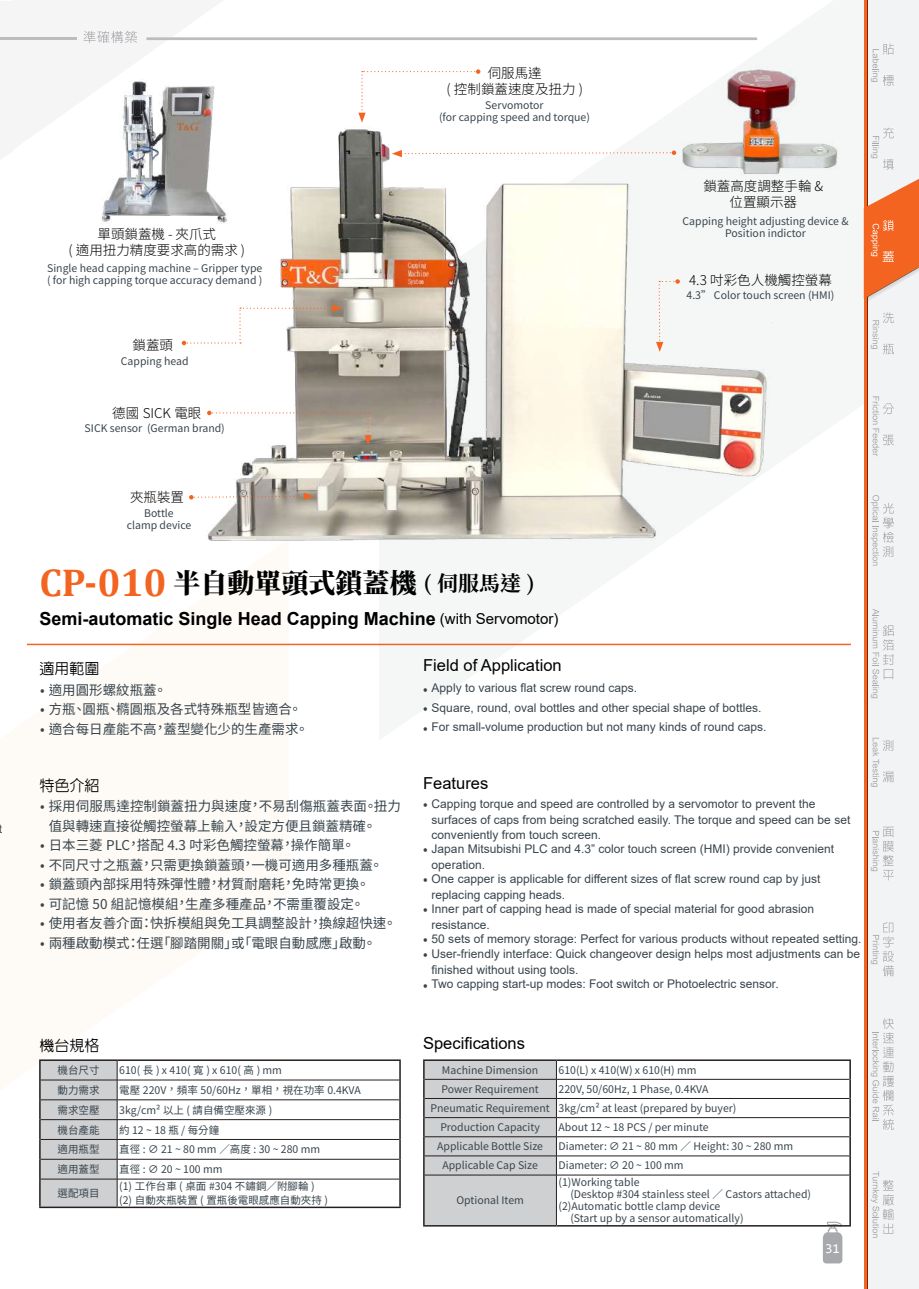
<style>
.page{position:relative;width:919px;height:1289px;background:#fff}
.page>*{position:absolute;margin:0;border:0;box-sizing:border-box;transform-origin:0 0}
.t1{font:800 27px "Source Han Serif TC";color:#000}
.t2{font:700 18px "Arial";color:#000}
.t3{font:16.5px "Arial";color:#000}
.t4{font:500 15px "New Gothic";color:#000}
.t5{font:13.5px/19.5px "Noto Sans Hant";color:#38454d}
.t6{font:300 13.5px/16.2px "Noto Sans Hant";color:#000;text-align:center}
.t7{font:13.5px "Consolas";color:#fff}
.t8{font:12px/15.8px "Arial";color:#38454d}
.t9{font:10.5px/12px "Noto Sans Hant";color:#38454d;text-align:center}
.s1{font-family:"Cambria";font-weight:700;font-size:39px;color:#f36421}
.s2{font-weight:700;font-size:21px}
.s3{font-weight:400;font-size:15px}
.s4{font-family:"Noto Sans Hant";font-size:13.5px}
</style>
<div class="page">
<svg style="left:26px;top:644px;width:263px;height:437px;fill:#fefaf5"></svg>
<div style="left:865px;top:0;width:53px;height:1288px;background:#f2f3f4"></div>
<hr style="left:864px;top:0;width:3px;height:1288px;background:#f36421">
<hr style="left:867px;top:0;width:1px;height:1288px;background:#732a00">
<hr style="left:27px;top:643px;width:823px;height:2px;background:#f36421">
<svg style="left:870px;top:312px;width:23px;height:42px"></svg>
<svg style="left:863px;top:179px;width:55px;height:124px"></svg>
<svg style="left:870px;top:44px;width:23px;height:42px"></svg>
<svg style="left:870px;top:128px;width:23px;height:42px"></svg>
<svg style="left:872px;top:396px;width:21px;height:60px"></svg>
<svg style="left:870px;top:737px;width:23px;height:49px"></svg>
<svg style="left:870px;top:609px;width:23px;height:89px"></svg>
<svg style="left:870px;top:922px;width:23px;height:54px"></svg>
<svg style="left:870px;top:826px;width:23px;height:54px"></svg>
<svg style="left:871px;top:495px;width:22px;height:70px"></svg>
<svg style="left:871px;top:1171px;width:22px;height:66px"></svg>
<svg style="left:870px;top:1018px;width:23px;height:111px"></svg>
<svg style="left:822px;top:1221px;width:20px;height:42px"></svg>
<img style="left:757px;top:66px;width:82px;height:110px">
<hr style="left:39px;top:1059px;width:78px;height:1px;background:#231f20">
<hr style="left:117px;top:1059px;width:284px;height:1px;background:#231f20">
<svg style="left:399px;top:1060px;width:2px;height:19px"></svg>
<hr style="left:399px;top:1079px;width:2px;height:20px;background:#231f20">
<hr style="left:399px;top:1099px;width:2px;height:20px;background:#231f20">
<hr style="left:399px;top:1119px;width:2px;height:20px;background:#231f20">
<hr style="left:399px;top:1139px;width:2px;height:20px;background:#231f20">
<hr style="left:399px;top:1159px;width:2px;height:20px;background:#231f20">
<hr style="left:399px;top:1179px;width:2px;height:27px;background:#231f20">
<hr style="left:39px;top:1206px;width:78px;height:2px;background:#231f20">
<hr style="left:117px;top:1206px;width:284px;height:2px;background:#231f20">
<hr style="left:117px;top:1079px;width:282px;height:1px;background:#231f20">
<hr style="left:117px;top:1099px;width:282px;height:1px;background:#231f20">
<hr style="left:117px;top:1119px;width:282px;height:1px;background:#231f20">
<hr style="left:117px;top:1139px;width:282px;height:1px;background:#231f20">
<hr style="left:117px;top:1158px;width:282px;height:1px;background:#231f20">
<hr style="left:117px;top:1178px;width:282px;height:1px;background:#231f20">
<svg style="left:39px;top:1060px;width:79px;height:147px;background:#c1c2c3"></svg>
<hr style="left:423px;top:1059px;width:133px;height:1px;background:#231f20">
<hr style="left:556px;top:1059px;width:294px;height:1px;background:#231f20">
<svg style="left:849px;top:1060px;width:1px;height:114px"></svg>
<hr style="left:849px;top:1174px;width:1px;height:50px;background:#231f20">
<hr style="left:423px;top:1224px;width:133px;height:2px;background:#231f20">
<hr style="left:556px;top:1224px;width:294px;height:2px;background:#231f20">
<hr style="left:556px;top:1079px;width:293px;height:1px;background:#231f20">
<hr style="left:556px;top:1098px;width:293px;height:1px;background:#231f20">
<hr style="left:556px;top:1117px;width:293px;height:1px;background:#231f20">
<hr style="left:556px;top:1136px;width:293px;height:1px;background:#231f20">
<hr style="left:556px;top:1155px;width:293px;height:1px;background:#231f20">
<svg style="left:423px;top:1060px;width:134px;height:165px;background:#c5c6c8"></svg>
<hr style="left:424px;top:1174px;width:132px;height:1px;background:#231f20">
<hr style="left:556px;top:1174px;width:293px;height:1px;background:#231f20">
<hr style="left:556px;top:1175px;width:1px;height:49px;background:#231f20">
<svg style="left:0;top:30px;width:757px;height:511px"></svg>
<p class="t6" style="left:446px;top:65px;width:138px">伺服馬達<br>( 控制鎖蓋速度及扭力 )</p>
<p class="t6" style="left:69px;top:226px;width:178px">單頭鎖蓋機 - 夾爪式<br>( 適用扭力精度要求高的需求 )</p>
<p class="t9" style="left:47px;top:262px;width:217px;text-align:left">Single head capping machine – Gripper type ( for high capping torque accuracy demand )</p>
<p class="t6" style="left:132px;top:337px;width:42px">鎖蓋頭</p>
<p class="t9" style="left:121px;top:355px;width:69px">Capping head</p>
<p class="t6" style="left:112px;top:405px;width:91px">德國 SICK 電眼</p>
<p class="t9" style="left:85px;top:422px;width:142px">SICK sensor (German brand)</p>
<p class="t6" style="left:130px;top:489px;width:55px">夾瓶裝置</p>
<p class="t9" style="left:127px;top:507px;width:66px">Bottle<br>clamp device</p>
<p class="t9" style="left:439px;top:99px;width:152px">Servomotor<br>(for capping speed and torque)</p>
<p class="t6" style="left:703px;top:178px;width:121px">鎖蓋高度調整手輪 &amp;位置顯示器</p>
<p class="t9" style="left:682px;top:215px;width:167px">Capping height adjusting device &amp;<br>Position indictor</p>
<p class="t6" style="left:689px;top:272px;width:144px">4.3 吋彩色人機觸控螢幕</p>
<p class="t9" style="left:686px;top:289px;width:149px">4.3” Color touch screen (HMI)</p>
<h1 class="t1" style="left:39px;top:568px;width:496px"><span class="s1">CP-010</span> 半自動單頭式鎖蓋機 <span class="s2">( 伺服馬達 )</span></h1>
<h2 class="t2" style="left:39px;top:606px;width:520px">Semi-automatic Single Head Capping Machine <span class="s3">(with Servomotor)</span></h2>
<h3 class="t4" style="left:39px;top:661px;width:61px">適用範圍</h3>
<p class="t5" style="left:40px;top:680px;width:128px">• 適用圓形螺紋瓶蓋。</p>
<p class="t5" style="left:40px;top:699px;width:263px">• 方瓶、圓瓶、橢圓瓶及各式特殊瓶型皆適合。</p>
<p class="t5" style="left:40px;top:719px;width:270px">• 適合每日產能不高，蓋型變化少的生產需求。</p>
<h3 class="t3" style="left:423px;top:654px;width:140px">Field of Application</h3>
<p class="t8" style="left:423px;top:680px;width:215px"><span class="s4">•</span> Apply to various flat screw round caps.</p>
<p class="t8" style="left:423px;top:699px;width:340px"><span class="s4">•</span> Square, round, oval bottles and other special shape of bottles.</p>
<p class="t8" style="left:423px;top:719px;width:345px"><span class="s4">•</span> For small-volume production but not many kinds of round caps.</p>
<h3 class="t4" style="left:39px;top:777px;width:61px">特色介紹</h3>
<p class="t5" style="left:49px;top:796px;width:353px;text-indent:-9px">• 採用伺服馬達控制鎖蓋扭力與速度，不易刮傷瓶蓋表面。扭力值與轉速直接從觸控螢幕上輸入，設定方便且鎖蓋精確。</p>
<p class="t5" style="left:40px;top:835px;width:316px">• 日本三菱 PLC，搭配 4.3 吋彩色觸控螢幕，操作簡單。</p>
<p class="t5" style="left:40px;top:855px;width:344px">• 不同尺寸之瓶蓋，只需更換鎖蓋頭，一機可適用多種瓶蓋。</p>
<p class="t5" style="left:40px;top:874px;width:331px">• 鎖蓋頭內部採用特殊彈性體，材質耐磨耗，免時常更換。</p>
<p class="t5" style="left:40px;top:894px;width:325px">• 可記憶 50 組記憶模組，生產多種產品，不需重覆設定。</p>
<p class="t5" style="left:40px;top:913px;width:358px">• 使用者友善介面：快拆模組與免工具調整設計，換線超快速。</p>
<p class="t5" style="left:40px;top:933px;width:337px">• 兩種啟動模式：任選「腳踏開關」或「電眼自動感應」啟動。</p>
<h3 class="t4" style="left:39px;top:1038px;width:61px">機台規格</h3>
<p class="t9" style="left:57px;top:1064px;width:43px">機台尺寸</p>
<p class="t9" style="left:119px;top:1064px;width:164px">610( 長 ) x 410( 寬 ) x 610( 高 ) mm</p>
<p class="t9" style="left:57px;top:1084px;width:43px">動力需求</p>
<p class="t9" style="left:119px;top:1084px;width:243px">電壓 220V，頻率 50/60Hz，單相，視在功率 0.4KVA</p>
<p class="t9" style="left:57px;top:1104px;width:43px">需求空壓</p>
<p class="t9" style="left:119px;top:1104px;width:154px">3kg/cm² 以上 ( 請自備空壓來源 )</p>
<p class="t9" style="left:57px;top:1123px;width:43px">機台產能</p>
<p class="t9" style="left:119px;top:1123px;width:101px">約 12 ~ 18 瓶 / 每分鐘</p>
<p class="t9" style="left:57px;top:1143px;width:43px">適用瓶型</p>
<p class="t9" style="left:119px;top:1143px;width:202px">直徑 : ∅ 21 ~ 80 mm ／高度 : 30 ~ 280 mm</p>
<p class="t9" style="left:57px;top:1163px;width:43px">適用蓋型</p>
<p class="t9" style="left:119px;top:1163px;width:105px">直徑 : ∅ 20 ~ 100 mm</p>
<p class="t9" style="left:57px;top:1187px;width:43px">選配項目</p>
<p class="t9" style="left:119px;top:1179px;width:210px;line-height:13.5px;text-align:left">(1) 工作台車 ( 桌面 #304 不鏽鋼／附腳輪 ) (2) 自動夾瓶裝置 ( 置瓶後電眼感應自動夾持 )</p>
<h3 class="t3" style="left:423px;top:771px;width:67px">Features</h3>
<p class="t8" style="left:431px;top:795px;width:420px;line-height:15.3px;text-indent:-9px"><span class="s4">•</span> Capping torque and speed are controlled by a servomotor to prevent the surfaces of caps from being scratched easily. The torque and speed can be set conveniently from touch screen.</p>
<p class="t8" style="left:431px;top:840px;width:404px;text-indent:-9px"><span class="s4">•</span> Japan Mitsubishi PLC and 4.3” color touch screen (HMI) provide convenient operation.</p>
<p class="t8" style="left:431px;top:870px;width:390px;text-indent:-9px"><span class="s4">•</span> One capper is applicable for different sizes of flat screw round cap by just replacing capping heads.</p>
<p class="t8" style="left:431px;top:900px;width:384px;text-indent:-9px"><span class="s4">•</span> Inner part of capping head is made of special material for good abrasion resistance.</p>
<p class="t8" style="left:423px;top:930px;width:440px"><span class="s4">•</span> 50 sets of memory storage: Perfect for various products without repeated setting.</p>
<p class="t8" style="left:431px;top:945px;width:430px;text-indent:-9px"><span class="s4">•</span> User-friendly interface: Quick changeover design helps most adjustments can be finished without using tools.</p>
<p class="t8" style="left:423px;top:975px;width:357px"><span class="s4">•</span> Two capping start-up modes: Foot switch or Photoelectric sensor.</p>
<h3 class="t3" style="left:423px;top:1032px;width:103px">Specifications</h3>
<p class="t9" style="left:442px;top:1064px;width:98px">Machine Dimension</p>
<p class="t9" style="left:558px;top:1064px;width:139px">610(L) x 410(W) x 610(H) mm</p>
<p class="t9" style="left:441px;top:1083px;width:99px">Power Requirement</p>
<p class="t9" style="left:558px;top:1083px;width:151px">220V, 50/60Hz, 1 Phase, 0.4KVA</p>
<p class="t9" style="left:430px;top:1102px;width:307px">Pneumatic Requirement 3kg/cm² at least (prepared by buyer)</p>
<p class="t9" style="left:440px;top:1121px;width:101px">Production Capacity</p>
<p class="t9" style="left:558px;top:1121px;width:152px">About 12 ~ 18 PCS / per minute</p>
<p class="t9" style="left:437px;top:1140px;width:107px">Applicable Bottle Size</p>
<p class="t9" style="left:558px;top:1140px;width:236px">Diameter: ∅ 21 ~ 80 mm ／ Height: 30 ~ 280 mm</p>
<p class="t9" style="left:442px;top:1159px;width:97px">Applicable Cap Size</p>
<p class="t9" style="left:558px;top:1159px;width:127px">Diameter: ∅ 20 ~ 100 mm</p>
<p class="t9" style="left:456px;top:1194px;width:69px">Optional Item</p>
<p class="t9" style="left:558px;top:1176px;width:82px">(1)Working table</p>
<p class="t9" style="left:570px;top:1188px;width:242px">(Desktop #304 stainless steel ／ Castors attached)</p>
<p class="t9" style="left:558px;top:1200px;width:163px">(2)Automatic bottle clamp device</p>
<p class="t9" style="left:570px;top:1212px;width:175px">(Start up by a sensor automatically)</p>
<p class="t7" style="left:825px;top:1238px;width:16px">31</p>
</div>
